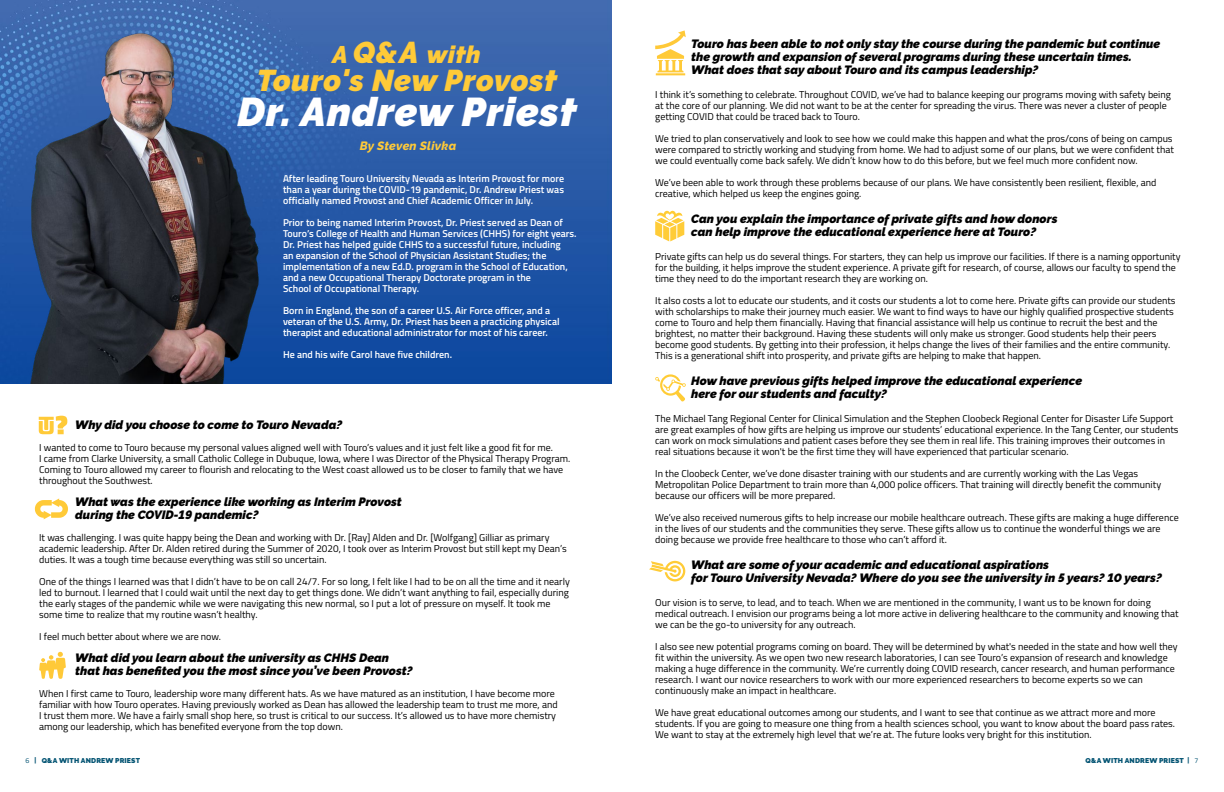
<style>
.page{position:relative;width:1224px;height:792px;background:#fff}
.page>*{position:absolute;margin:0;border:0;box-sizing:border-box;transform-origin:0 0}
.all_caps_raleway{font:italic 900 40px "Raleway";letter-spacing:.02em;color:#fff}
.all_caps_raleway-2{font:italic 900 30px "Raleway";letter-spacing:.015em;color:#ffca38}
.all_caps_raleway-3{font:italic 900 24px "Raleway";color:#ffca38}
.Copy{font:italic 900 12px/13px "Raleway";color:#000}
.all_caps_raleway-4{font:italic 800 12px "Raleway";letter-spacing:.02em;color:#ffca38}
.Copy-2{font:10px/11px "Titillium Web";color:#000}
.Copy-3{font:600 10px/11px "Titillium Web";color:#fff}
.Copy_Bold_Italic{font:900 7px "Raleway";letter-spacing:.02em;color:#045473}
.s1{font-size:30px}
.s2{font-family:"Titillium Web";font-weight:400}
.s3{font-family:"Titillium Web";font-weight:700}
</style>
<div class="page">
<img style="left:0;top:0;width:612px;height:383px">
<img style="left:26px;top:0;width:239px;height:383px">
<svg style="left:35px;top:498px;width:33px;height:21px"></svg>
<svg style="left:655px;top:374px;width:31px;height:27px"></svg>
<svg style="left:655px;top:210px;width:29px;height:31px"></svg>
<svg style="left:649px;top:561px;width:36px;height:20px"></svg>
<svg style="left:655px;top:30px;width:31px;height:45px"></svg>
<svg style="left:39px;top:652px;width:27px;height:27px"></svg>
<svg style="left:39px;top:416px;width:28px;height:18px"></svg>
<p class="all_caps_raleway-3" style="left:332px;top:41px;width:150px">A <span class="s1">Q&amp;A</span> with</p>
<p class="all_caps_raleway-2" style="left:257px;top:63px;width:301px">Touro's New Provost</p>
<p class="all_caps_raleway" style="left:238px;top:89px;width:340px">Dr. Andrew Priest</p>
<p class="all_caps_raleway-4" style="left:360px;top:139px;width:98px">By Steven Slivka</p>
<p class="Copy-3" style="left:283px;top:172px;width:283px;text-align:justify">After leading Touro University Nevada as Interim Provost for more than a year during the COVID-19 pandemic, Dr. Andrew Priest was officially named Provost and Chief Academic Officer in July.</p>
<p class="Copy-3" style="left:283px;top:216px;width:295px">Prior to being named Interim Provost, Dr. Priest served as Dean of Touro’s College of Health and Human Services (CHHS) for eight years.<br>Dr. Priest has helped guide CHHS to a successful future, including<br>an expansion of the School of Physician Assistant Studies; the implementation of a new Ed.D. program in the School of Education, and a new Occupational Therapy Doctorate program in the<br>School of Occupational Therapy.</p>
<p class="Copy-3" style="left:283px;top:304px;width:278px">Born in England, the son of a career U.S. Air Force officer, and a veteran of the U.S. Army, Dr. Priest has been a practicing physical therapist and educational administrator for most of his career.</p>
<p class="Copy-3" style="left:283px;top:348px;width:171px">He and his wife Carol have five children.</p>
<p class="Copy" style="left:75px;top:419px;width:269px">Why did you choose to come to Touro Nevada?</p>
<p class="Copy-2" style="left:39px;top:442px;width:533px">I wanted to come to Touro because my personal values aligned well with Touro’s values and it just felt like a good fit for me.<br>I came from Clarke University, a small Catholic College in Dubuque, Iowa, where I was Director of the Physical Therapy Program.<br>Coming to Touro allowed my career to flourish and relocating to the West coast allowed us to be closer to family that we have throughout the Southwest.</p>
<p class="Copy" style="left:75px;top:496px;width:328px">What was the experience like working as Interim Provost during the COVID-19 pandemic?</p>
<p class="Copy-2" style="left:39px;top:532px;width:529px">It was challenging. I was quite happy being the Dean and working with Dr. [Ray] Alden and Dr. [Wolfgang] Gilliar as primary academic leadership. After Dr. Alden retired during the Summer of 2020, I took over as Interim Provost but still kept my Dean’s duties. It was a tough time because everything was still so uncertain.</p>
<p class="Copy-2" style="left:39px;top:576px;width:532px">One of the things I learned was that I didn’t have to be on call 24/7. For so long, I felt like I had to be on all the time and it nearly led to burnout. I learned that I could wait until the next day to get things done. We didn’t want anything to fail, especially during the early stages of the pandemic while we were navigating this new normal, so I put a lot of pressure on myself. It took me some time to realize that my routine wasn’t healthy.</p>
<p class="Copy-2" style="left:39px;top:631px;width:183px">I feel much better about where we are now.</p>
<p class="Copy" style="left:75px;top:652px;width:339px">What did you learn about the university as CHHS Dean that has benefited you the most since you’ve been Provost?</p>
<p class="Copy-2" style="left:39px;top:688px;width:520px">When I first came to Touro, leadership wore many different hats. As we have matured as an institution, I have become more familiar with how Touro operates. Having previously worked as Dean has allowed the leadership team to trust me more, and I trust them more. We have a fairly small shop here, so trust is critical to our success. It’s allowed us to have more chemistry among our leadership, which has benefited everyone from the top down.</p>
<p class="Copy" style="left:691px;top:38px;width:471px">Touro has been able to not only stay the course during the pandemic but continue the growth and expansion of several programs during these uncertain times.<br>What does that say about Touro and its campus leadership?</p>
<p class="Copy-2" style="left:655px;top:89px;width:517px">I think it’s something to celebrate. Throughout COVID, we’ve had to balance keeping our programs moving with safety being at the core of our planning. We did not want to be at the center for spreading the virus. There was never a cluster of people getting COVID that could be traced back to Touro.</p>
<p class="Copy-2" style="left:655px;top:133px;width:520px">We tried to plan conservatively and look to see how we could make this happen and what the pros/cons of being on campus were compared to strictly working and studying from home. We had to adjust some of our plans, but we were confident that we could eventually come back safely. We didn’t know how to do this before, but we feel much more confident now.</p>
<p class="Copy-2" style="left:655px;top:177px;width:503px">We’ve been able to work through these problems because of our plans. We have consistently been resilient, flexible, and creative, which helped us keep the engines going.</p>
<p class="Copy" style="left:691px;top:213px;width:368px">Can you explain the importance of private gifts and how donors can help improve the educational experience here at Touro?</p>
<p class="Copy-2" style="left:655px;top:251px;width:527px">Private gifts can help us do several things. For starters, they can help us improve our facilities. If there is a naming opportunity for the building, it helps improve the student experience. A private gift for research, of course, allows our faculty to spend the time they need to do the important research they are working on.</p>
<p class="Copy-2" style="left:655px;top:295px;width:522px">It also costs a lot to educate our students, and it costs our students a lot to come here. Private gifts can provide our students with scholarships to make their journey much easier. We want to find ways to have our highly qualified prospective students come to Touro and help them financially. Having that financial assistance will help us continue to recruit the best and the brightest, no matter their background. Having these students will only make us stronger. Good students help their peers become good students. By getting into their profession, it helps change the lives of their families and the entire community.<br>This is a generational shift into prosperity, and private gifts are helping to make that happen.</p>
<p class="Copy" style="left:691px;top:375px;width:393px">How have previous gifts helped improve the educational experience here for our students and faculty?</p>
<p class="Copy-2" style="left:655px;top:413px;width:525px">The Michael Tang Regional Center for Clinical Simulation and the Stephen Cloobeck Regional Center for Disaster Life Support are great examples of how gifts are helping us improve our students’ educational experience. In the Tang Center, our students can work on mock simulations and patient cases before they see them in real life. This training improves their outcomes in real situations because it won't be the first time they will have experienced that particular scenario.</p>
<p class="Copy-2" style="left:655px;top:468px;width:507px">In the Cloobeck Center, we’ve done disaster training with our students and are currently working with the Las Vegas<br>Metropolitan Police Department to train more than 4,000 police officers. That training will directly benefit the community because our officers will be more prepared.</p>
<p class="Copy-2" style="left:655px;top:512px;width:525px">We’ve also received numerous gifts to help increase our mobile healthcare outreach. These gifts are making a huge difference in the lives of our students and the communities they serve. These gifts allow us to continue the wonderful things we are doing because we provide free healthcare to those who can’t afford it.</p>
<p class="Copy" style="left:691px;top:559px;width:359px">What are some of your academic and educational aspirations</p>
<p class="Copy" style="left:691px;top:572px;width:472px">for Touro University Nevada? Where do you see the university in 5 years? 10 years?</p>
<p class="Copy-2" style="left:655px;top:597px;width:525px">Our vision is to serve, to lead, and to teach. When we are mentioned in the community, I want us to be known for doing medical outreach. I envision our programs being a lot more active in delivering healthcare to the community and knowing that we can be the go-to university for any outreach.</p>
<p class="Copy-2" style="left:655px;top:641px;width:524px">I also see new potential programs coming on board. They will be determined by what's needed in the state and how well they fit within the university. As we open two new research laboratories, I can see Touro’s expansion of research and knowledge making a huge difference in the community. We’re currently doing COVID research, cancer research, and human performance research. I want our novice researchers to work with our more experienced researchers to become experts so we can continuously make an impact in healthcare.</p>
<p class="Copy-2" style="left:655px;top:707px;width:521px">We have great educational outcomes among our students, and I want to see that continue as we attract more and more students. If you are going to measure one thing from a health sciences school, you want to know about the board pass rates.<br>We want to stay at the extremely high level that we’re at. The future looks very bright for this institution.</p>
<p class="Copy_Bold_Italic" style="left:26px;top:757px;width:116px"><span class="s2">6</span> <span class="s3">|</span> Q&amp;A WITH ANDREW PRIEST</p>
<p class="Copy_Bold_Italic" style="left:1086px;top:757px;width:114px">Q&amp;A WITH ANDREW PRIEST <span class="s3">|</span> <span class="s2">7</span></p>
</div>
